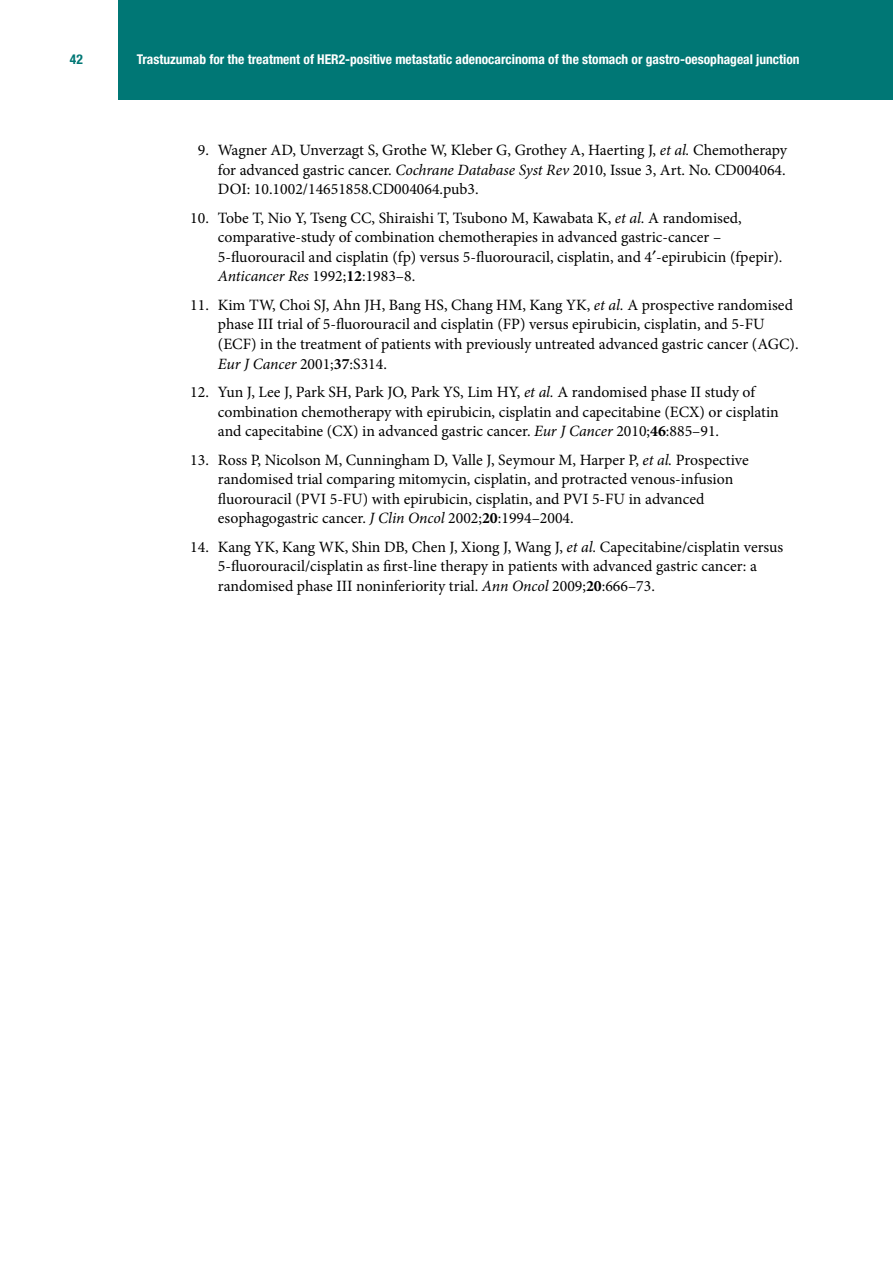
<style>
.page{position:relative;width:893px;height:1263px;background:#fff}
.page>*{position:absolute;margin:0;border:0;box-sizing:border-box;transform-origin:0 0}
.t1{font:15.75px/19.5px "Minion Pro";letter-spacing:-.005em;color:#000}
.t2{font:700 condensed 13.5px "Helvetica Neue LT Pro";color:#fff}
.t3{font:700 condensed 13.5px "Helvetica Neue LT Pro";color:#007775}
.s1{font-style:italic}
.s2{font-weight:700}
</style>
<div class="page">
<div style="left:119px;top:0;width:774px;height:99px;background:#007775"></div>
<p class="t3" style="left:70px;top:51px;width:14px">42</p>
<p class="t2" style="left:137px;top:51px;width:664px">Trastuzumab for the treatment of HER2-positive metastatic adenocarcinoma of the stomach or gastro-oesophageal junction</p>
<p class="t1" style="left:218px;top:141px;width:571px;text-align:justify;text-indent:-20px">9. Wagner AD, Unverzagt S, Grothe W, Kleber G, Grothey A, Haerting J, <span class="s1">et al.</span> Chemotherapy for advanced gastric cancer. <span class="s1">Cochrane Database Syst Rev</span> 2010, Issue 3, Art. No. CD004064.<br>DOI: 10.1002/14651858.CD004064.pub3.</p>
<p class="t1" style="left:218px;top:208px;width:566px;text-indent:-28px">10. Tobe T, Nio Y, Tseng CC, Shiraishi T, Tsubono M, Kawabata K, <span class="s1">et al.</span> A randomised, comparative-study of combination chemotherapies in advanced gastric-cancer – 5-fluorouracil and cisplatin (fp) versus 5-fluorouracil, cisplatin, and 4 -epirubicin (fpepir).<br><span class="s1">Anticancer Res</span> 1992;<span class="s2">12</span>:1983–8.</p>
<p class="t1" style="left:218px;top:295px;width:582px;text-indent:-28px">11. Kim TW, Choi SJ, Ahn JH, Bang HS, Chang HM, Kang YK, <span class="s1">et al.</span> A prospective randomised phase III trial of 5-fluorouracil and cisplatin (FP) versus epirubicin, cisplatin, and 5-FU (ECF) in the treatment of patients with previously untreated advanced gastric cancer (AGC).<br><span class="s1">Eur J Cancer</span> 2001;<span class="s2">37</span>:S314.</p>
<p class="t1" style="left:218px;top:382px;width:562px;text-indent:-28px">12. Yun J, Lee J, Park SH, Park JO, Park YS, Lim HY, <span class="s1">et al.</span> A randomised phase II study of combination chemotherapy with epirubicin, cisplatin and capecitabine (ECX) or cisplatin and capecitabine (CX) in advanced gastric cancer. <span class="s1">Eur J Cancer</span> 2010;<span class="s2">46</span>:885–91.</p>
<p class="t1" style="left:218px;top:450px;width:532px;text-indent:-28px">13. Ross P, Nicolson M, Cunningham D, Valle J, Seymour M, Harper P, <span class="s1">et al.</span> Prospective randomised trial comparing mitomycin, cisplatin, and protracted venous-infusion fluorouracil (PVI 5-FU) with epirubicin, cisplatin, and PVI 5-FU in advanced esophagogastric cancer. <span class="s1">J Clin Oncol</span> 2002;<span class="s2">20</span>:1994–2004.</p>
<p class="t1" style="left:218px;top:537px;width:567px;text-indent:-28px">14. Kang YK, Kang WK, Shin DB, Chen J, Xiong J, Wang J, <span class="s1">et al.</span> Capecitabine/cisplatin versus<br>5-fluorouracil/cisplatin as first-line therapy in patients with advanced gastric cancer: a randomised phase III noninferiority trial. <span class="s1">Ann Oncol</span> 2009;<span class="s2">20</span>:666–73.</p>
</div>
